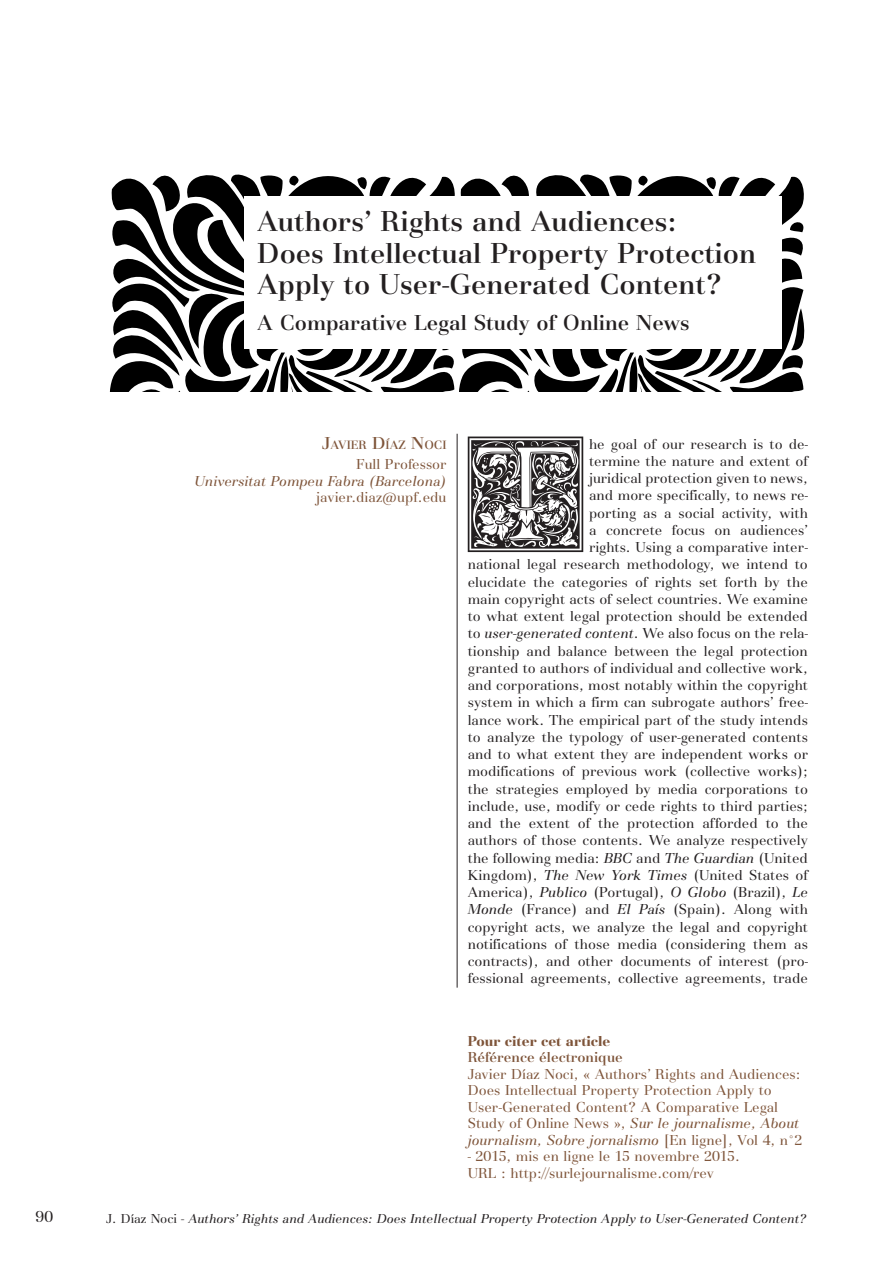
<style>
.page{position:relative;width:893px;height:1263px;background:#fff}
.page>*{position:absolute;margin:0;border:0;box-sizing:border-box;transform-origin:0 0}
._1er_paragraphe{font:144.3px "Goudy Initialen";color:#231f20}
.Titre_1{font:500 30px/31.5px "Basilia T";color:#231f20}
.titre2{font:500 22.5px "Basilia T";color:#231f20}
.t1{font:16.5px "Basilia T";color:#231f20}
._1er_paragraphe-2{font:15px/17.2px "Basilia T";color:#231f20;text-align:right}
.auteur_fonction_emai{font:15px/16.5px "Basilia T";color:#7e5439}
.Auteur_centre_de_rec{font:italic 15px "Basilia T";color:#7e5439}
.t2{font:500 15px "Basilia T";color:#7e5439}
.t3{font:700 15px "Basilia T";color:#7e5439}
.t4{font:italic 13.5px "Basilia T";color:#231f20}
.auteur{font:500 12.6px "Basilia T";color:#7e5439}
.s1{font-size:18px}
.s2{font-style:italic}
.s3{font-style:normal}
</style>
<div class="page">
<svg style="left:110px;top:174px;width:695px;height:217px"></svg>
<hr style="left:457px;top:434px;width:1px;height:554px;background:#231f20">
<div style="left:244px;top:196px;width:538px;height:153px;background:#fff"></div>
<p class="Titre_1" style="left:257px;top:206px;width:500px">Authors’ Rights and Audiences:<br>Does Intellectual Property Protection<br>Apply to User-Generated Content?</p>
<p class="titre2" style="left:257px;top:310px;width:434px">A Comparative Legal Study of Online News</p>
<p class="auteur" style="left:322px;top:437px;width:126px"><span class="s1">J</span>AVIER <span class="s1">D</span>ÍAZ <span class="s1">N</span>OCI</p>
<p class="auteur_fonction_emai" style="left:356px;top:456px;width:92px">Full Professor</p>
<p class="Auteur_centre_de_rec" style="left:195px;top:473px;width:253px">Universitat Pompeu Fabra (Barcelona)</p>
<p class="auteur_fonction_emai" style="left:316px;top:489px;width:132px">javier.diaz@upf.edu</p>
<p class="_1er_paragraphe" style="left:468px;top:418px;width:123px">T</p>
<p class="_1er_paragraphe-2" style="left:468px;top:435px;width:342px">he goal of our research is to de-<br>termine the nature and extent of<br>juridical protection given to news,<br>and more specifically, to news re-<br>porting as a social activity, with<br>a concrete focus on audiences’<br>rights. Using a comparative inter-<br>national legal research methodology, we intend to elucidate the categories of rights set forth by the main copyright acts of select countries. We examine to what extent legal protection should be extended to <span class="s2">user-generated content</span>. We also focus on the rela&shy;tionship and balance between the legal protection granted to authors of individual and collective work, and corporations, most notably within the copyright system in which a firm can subrogate authors’ free&shy;lance work. The empirical part of the study intends to analyze the typology of user-generated contents and to what extent they are independent works or modifications of previous work (collective works); the strategies employed by media corporations to include, use, modify or cede rights to third parties; and the extent of the protection afforded to the authors of those contents. We analyze respectively the following media: <span class="s2">BBC</span> and <span class="s2">The Guardian</span> (United Kingdom), <span class="s2">The New York Times</span> (United States of America), <span class="s2">Publico</span> (Portugal), <span class="s2">O Globo</span> (Brazil), <span class="s2">Le Monde</span> (France) and <span class="s2">El País</span> (Spain). Along with copyright acts, we analyze the legal and copyright notifications of those media (considering them as contracts), and other documents of interest (pro&shy;fessional agreements, collective agreements, trade</p>
<p class="t3" style="left:468px;top:1032px;width:144px">Pour citer cet article</p>
<p class="t2" style="left:468px;top:1049px;width:157px">Référence électronique</p>
<p class="auteur_fonction_emai" style="left:468px;top:1066px;width:336px">Javier Díaz Noci, « Authors’ Rights and Audiences:<br>Does Intellectual Property Protection Apply to User-Generated Content? A Comparative Legal Study of Online News », <span class="s2">Sur le journalisme, About journalism, Sobre jornalismo</span> [En ligne], Vol 4, n°2</p>
<p class="auteur_fonction_emai" style="left:468px;top:1148px;width:274px">- 2015, mis en ligne le 15 novembre 2015.<br>URL : http://surlejournalisme.com/rev</p>
<p class="t1" style="left:36px;top:1207px;width:19px">90</p>
<p class="t4" style="left:106px;top:1211px;width:702px"><span class="s3">J. Díaz Noci</span> - Authors’ Rights and Audiences: Does Intellectual Property Protection Apply to User-Generated Content?</p>
</div>
